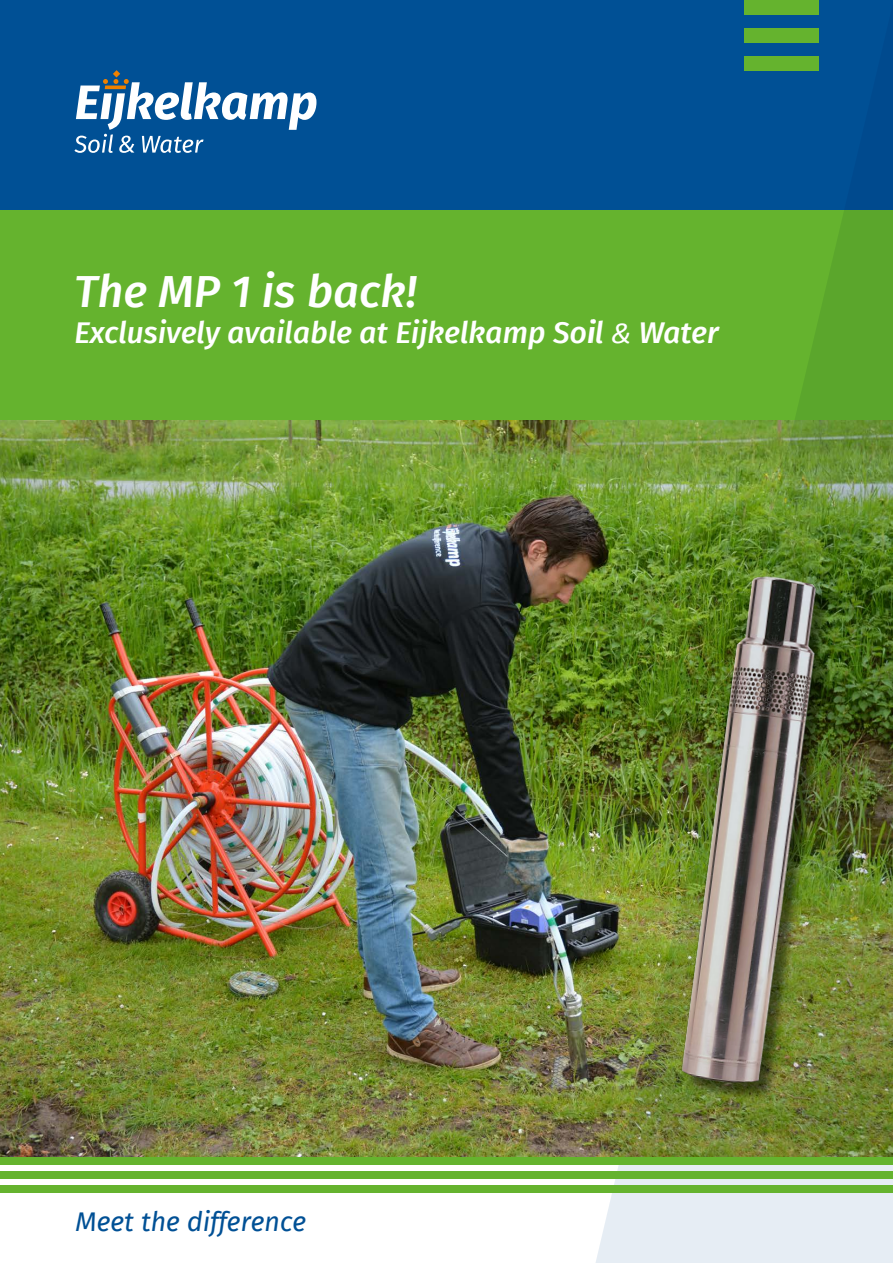
<style>
.page{position:relative;width:893px;height:1263px;background:#fff}
.page>*{position:absolute;margin:0;border:0;box-sizing:border-box;transform-origin:0 0}
.t1{font:italic 500 45px "Fira Sans";color:#fff}
.t2{font:italic 500 30px "Fira Sans";color:#fff}
.t3{font:italic 27px "Fira Sans";color:#005095}
.s1{font-family:"Calibri";font-weight:400}
</style>
<div class="page">
<div style="left:0;top:0;width:893px;height:210px;background:#005095"></div>
<div style="left:0;top:210px;width:893px;height:210px;background:#65b32e"></div>
<svg style="left:74px;top:70px;width:242px;height:83px"></svg>
<img style="left:0;top:420px;width:592px;height:737px">
<img style="left:592px;top:0;width:301px;height:1263px">
<div style="left:0;top:1171px;width:893px;height:7px;background:#65b32e"></div>
<div style="left:0;top:1185px;width:893px;height:7px;background:#65b32e"></div>
<div style="left:0;top:1157px;width:893px;height:7px;background:#65b32e"></div>
<h1 class="t1" style="left:74px;top:260px;width:344px">The MP 1 is back!</h1>
<p class="t2" style="left:74px;top:312px;width:646px">Exclusively available at Eijkelkamp Soil <span class="s1">&amp;</span> Water</p>
<p class="t3" style="left:75px;top:1202px;width:232px">Meet the difference</p>
</div>
